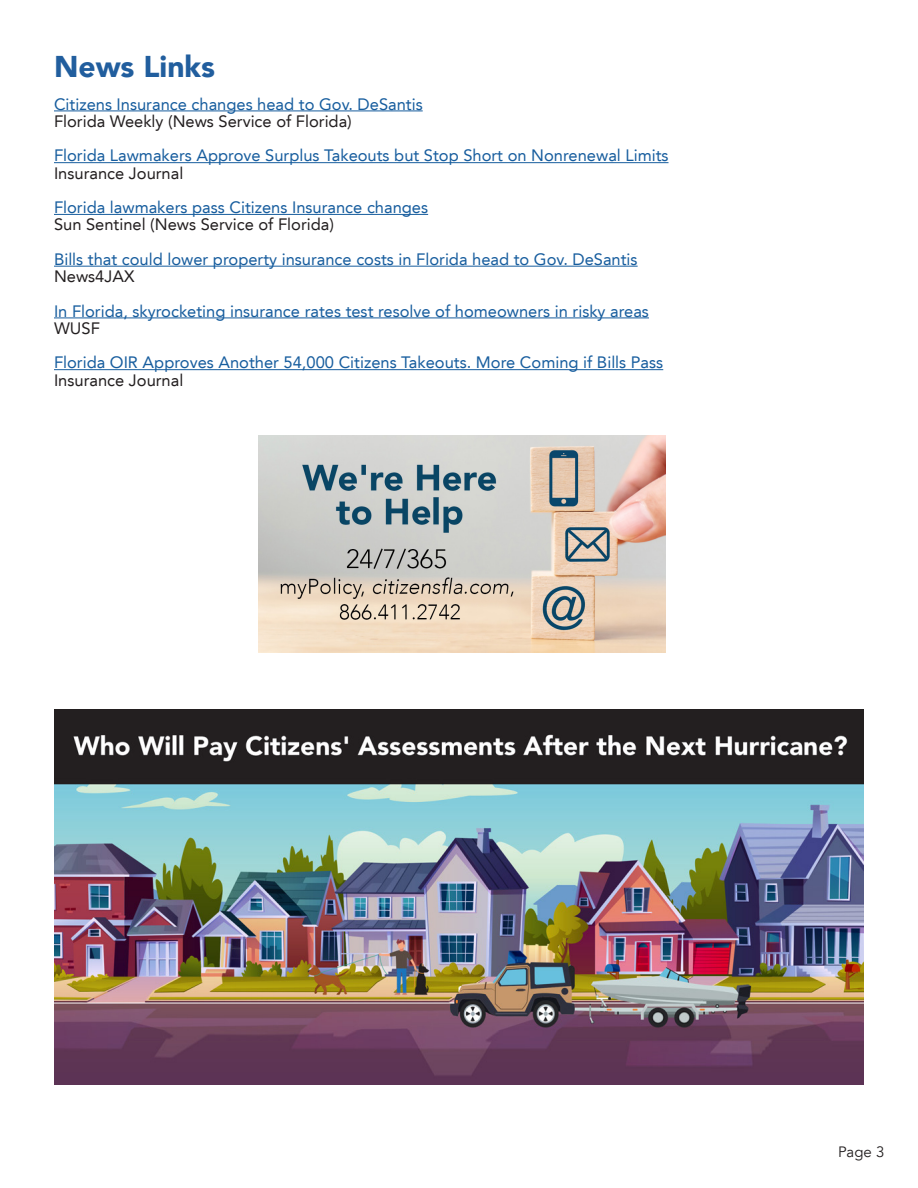
<style>
.page{position:relative;width:918px;height:1188px;background:#fff}
.page>*{position:absolute;margin:0;border:0;box-sizing:border-box;transform-origin:0 0}
.t1{font:900 30px "Avenir LT";color:#215e9e}
.t2{font:16.5px "Avenir LT";color:#175d9e}
.t3{font:16.5px "Avenir LT";color:#231f20}
.t4{font:15px "Avenir LT";color:#231f20}
</style>
<div class="page">
<hr style="left:54px;top:111px;width:369px;height:1px;background:#175d9e">
<hr style="left:54px;top:162px;width:615px;height:1px;background:#175d9e">
<hr style="left:54px;top:214px;width:374px;height:1px;background:#175d9e">
<hr style="left:54px;top:266px;width:584px;height:1px;background:#175d9e">
<hr style="left:54px;top:318px;width:595px;height:1px;background:#175d9e">
<hr style="left:54px;top:369px;width:609px;height:1px;background:#175d9e">
<img style="left:259px;top:436px;width:407px;height:217px">
<img style="left:54px;top:709px;width:810px;height:376px">
<p class="t1" style="left:54px;top:48px;width:163px">News Links</p>
<p class="t2" style="left:54px;top:94px;width:370px">Citizens Insurance changes head to Gov. DeSantis</p>
<p class="t3" style="left:54px;top:112px;width:299px">Florida Weekly (News Service of Florida)</p>
<p class="t2" style="left:54px;top:146px;width:616px">Florida Lawmakers Approve Surplus Takeouts but Stop Short on Nonrenewal Limits</p>
<p class="t3" style="left:54px;top:163px;width:131px">Insurance Journal</p>
<p class="t2" style="left:54px;top:198px;width:376px">Florida lawmakers pass Citizens Insurance changes</p>
<p class="t3" style="left:54px;top:215px;width:282px">Sun Sentinel (News Service of Florida)</p>
<p class="t2" style="left:54px;top:250px;width:585px">Bills that could lower property insurance costs in Florida head to Gov. DeSantis</p>
<p class="t3" style="left:54px;top:267px;width:82px">News4JAX</p>
<p class="t2" style="left:54px;top:301px;width:597px">In Florida, skyrocketing insurance rates test resolve of homeowners in risky areas</p>
<p class="t3" style="left:54px;top:319px;width:47px">WUSF</p>
<p class="t2" style="left:54px;top:353px;width:611px">Florida OIR Approves Another 54,000 Citizens Takeouts. More Coming if Bills Pass</p>
<p class="t3" style="left:54px;top:370px;width:131px">Insurance Journal</p>
<p class="t4" style="left:838px;top:1144px;width:48px">Page 3</p>
</div>
